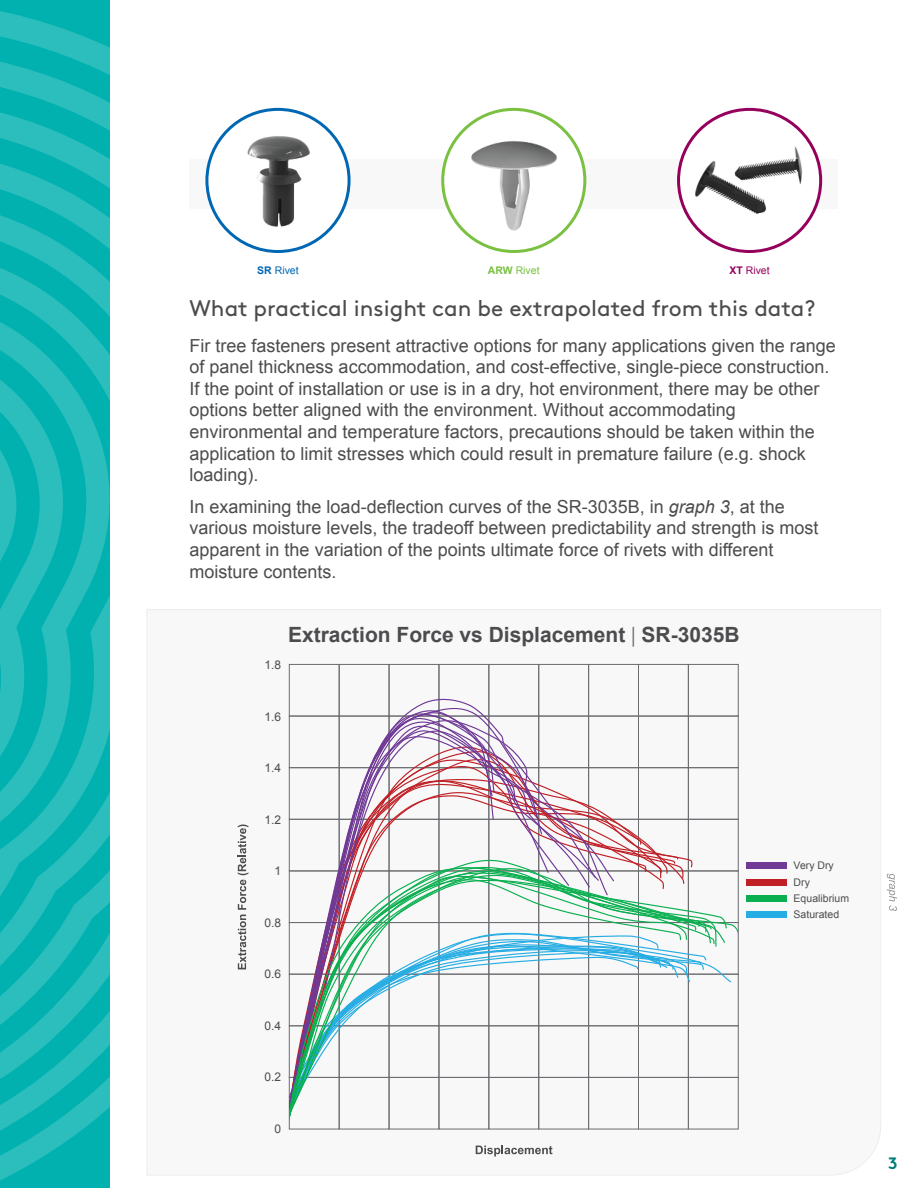
<style>
.page{position:relative;width:918px;height:1188px;background:#fff}
.page>*{position:absolute;margin:0;border:0;box-sizing:border-box;transform-origin:0 0}
.t1{font:22.5px "Brown Std";color:#4c4c4e}
.t2{font:700 21px "Arial";color:#4c4c4e}
.t3{font:18px/21.6px "Arial";color:#4c4c4e}
.t4{font:700 16.5px "Brown Std";color:#007e7a}
.t5{font:12px "Arial";color:#4c4c4e}
.t6{font:10.5px "Arial";color:#4c4c4e}
.t7{font:10.5px "Arial";color:#7ac142}
.t8{font:10.5px "Arial";color:#0067b2}
.t9{font:10.5px "Arial";color:#96005d}
.s1{font-weight:700}
.s2{font-style:italic}
.s3{font-family:"Arial Narrow";font-weight:400;color:#6c6e70}
</style>
<div class="page">
<svg style="left:0;top:22px;width:110px;height:51px;background:#15b7b6"></svg>
<svg style="left:0;top:73px;width:110px;height:1115px;background:#10b5b4"></svg>
<svg style="left:0;top:125px;width:110px;height:1023px;background:#15b7b6"></svg>
<svg style="left:0;top:177px;width:110px;height:921px;background:#15b7b6"></svg>
<svg style="left:0;top:230px;width:110px;height:819px;background:#14b7b6"></svg>
<svg style="left:0;top:282px;width:110px;height:717px;background:#16b7b6"></svg>
<svg style="left:0;top:334px;width:74px;height:616px;background:#15b7b6"></svg>
<svg style="left:0;top:387px;width:24px;height:514px;background:#18b8b7"></svg>
<svg style="left:146px;top:609px;width:735px;height:567px"></svg>
<div style="left:289px;top:664px;width:50px;height:52px;border:1px solid #6c6d70"></div>
<div style="left:339px;top:664px;width:50px;height:52px;border:1px solid #6c6d70"></div>
<div style="left:389px;top:664px;width:50px;height:52px;border:1px solid #6c6d70"></div>
<div style="left:439px;top:664px;width:50px;height:52px;border:1px solid #6c6d70"></div>
<div style="left:489px;top:664px;width:50px;height:52px;border:1px solid #6c6d70"></div>
<div style="left:539px;top:664px;width:50px;height:52px;border:1px solid #6c6d70"></div>
<div style="left:588px;top:664px;width:51px;height:52px;border:1px solid #6c6d70"></div>
<div style="left:638px;top:664px;width:51px;height:52px;border:1px solid #6c6d70"></div>
<div style="left:688px;top:664px;width:50px;height:52px;border:1px solid #6c6d70"></div>
<div style="left:588px;top:716px;width:51px;height:52px;border:1px solid #6c6d70"></div>
<div style="left:638px;top:716px;width:51px;height:52px;border:1px solid #6c6d70"></div>
<div style="left:688px;top:716px;width:50px;height:52px;border:1px solid #6c6d70"></div>
<div style="left:688px;top:767px;width:50px;height:53px;border:1px solid #6c6d70"></div>
<div style="left:289px;top:819px;width:50px;height:52px;border:1px solid #6c6d70"></div>
<div style="left:688px;top:819px;width:50px;height:52px;border:1px solid #6c6d70"></div>
<div style="left:289px;top:922px;width:50px;height:52px;border:1px solid #6c6d70"></div>
<div style="left:289px;top:974px;width:50px;height:52px;border:1px solid #6c6d70"></div>
<div style="left:289px;top:1077px;width:50px;height:52px;border:1px solid #6c6d70"></div>
<svg style="left:614px;top:766px;width:33px;height:91px"></svg>
<svg style="left:290px;top:697px;width:306px;height:32px"></svg>
<svg style="left:290px;top:720px;width:252px;height:13px"></svg>
<svg style="left:290px;top:733px;width:300px;height:124px"></svg>
<svg style="left:290px;top:857px;width:427px;height:10px"></svg>
<svg style="left:711px;top:867px;width:27px;height:247px"></svg>
<svg style="left:290px;top:865px;width:410px;height:255px"></svg>
<svg style="left:290px;top:875px;width:437px;height:243px"></svg>
<svg style="left:238px;top:824px;width:11px;height:145px"></svg>
<svg style="left:476px;top:1146px;width:76px;height:10px"></svg>
<div style="left:189px;top:159px;width:649px;height:50px;background:#f8f8f9"></div>
<div style="left:679px;top:109px;width:142px;height:143px;background:#fff;border-radius:50%"></div>
<img style="left:694px;top:135px;width:111px;height:79px">
<div style="left:677px;top:108px;width:145px;height:145px;border:3px solid #96005d;border-radius:50%"></div>
<div style="left:207px;top:109px;width:142px;height:143px;background:#fff;border-radius:50%"></div>
<img style="left:247px;top:136px;width:63px;height:91px">
<div style="left:205px;top:108px;width:146px;height:145px;border:3px solid #0067b2;border-radius:50%"></div>
<div style="left:443px;top:109px;width:142px;height:143px;background:#fff;border-radius:50%"></div>
<img style="left:471px;top:141px;width:86px;height:90px">
<div style="left:441px;top:108px;width:145px;height:145px;border:3px solid #7ac142;border-radius:50%"></div>
<div style="left:747px;top:879px;width:40px;height:6px;background:#bf1f25"></div>
<div style="left:747px;top:863px;width:40px;height:6px;background:#6f3995"></div>
<div style="left:747px;top:911px;width:40px;height:7px;background:#26ade3"></div>
<div style="left:747px;top:895px;width:40px;height:6px;background:#0ab04f"></div>
<svg style="left:887px;top:874px;width:10px;height:37px"></svg>
<p class="t8" style="left:257px;top:266px;width:43px"><span class="s1">SR</span> Rivet</p>
<p class="t7" style="left:488px;top:266px;width:53px"><span class="s1">ARW</span> Rivet</p>
<p class="t9" style="left:729px;top:266px;width:42px"><span class="s1">XT</span> Rivet</p>
<p class="t1" style="left:190px;top:300px;width:627px">What practical insight can be extrapolated from this data?</p>
<p class="t3" style="left:190px;top:336px;width:648px">Fir tree fasteners present attractive options for many applications given the range of panel thickness accommodation, and cost-effective, single-piece construction.<br>If the point of installation or use is in a dry, hot environment, there may be other options better aligned with the environment. Without accommodating environmental and temperature factors, precautions should be taken within the application to limit stresses which could result in premature failure (e.g. shock loading).</p>
<p class="t3" style="left:190px;top:497px;width:630px">In examining the load-deflection curves of the SR-3035B, in <span class="s2">graph 3</span>, at the various moisture levels, the tradeoff between predictability and strength is most apparent in the variation of the points ultimate force of rivets with different moisture contents.</p>
<p class="t5" style="left:264px;top:661px;width:18px">1.8</p>
<p class="t2" style="left:288px;top:626px;width:453px">Extraction Force vs Displacement <span class="s3">|</span> SR-3035B</p>
<p class="t5" style="left:264px;top:712px;width:18px">1.6</p>
<p class="t5" style="left:264px;top:764px;width:18px">1.4</p>
<p class="t5" style="left:264px;top:815px;width:18px">1.2</p>
<p class="t5" style="left:274px;top:867px;width:8px">1</p>
<p class="t5" style="left:264px;top:918px;width:18px">0.8</p>
<p class="t5" style="left:264px;top:969px;width:18px">0.6</p>
<p class="t5" style="left:264px;top:1021px;width:18px">0.4</p>
<p class="t5" style="left:264px;top:1072px;width:18px">0.2</p>
<p class="t5" style="left:274px;top:1124px;width:8px">0</p>
<p class="t6" style="left:794px;top:862px;width:42px">Very Dry</p>
<p class="t6" style="left:794px;top:910px;width:47px">Saturated</p>
<p class="t6" style="left:794px;top:878px;width:18px">Dry</p>
<p class="t6" style="left:794px;top:894px;width:57px">Equalibrium</p>
<p class="t4" style="left:888px;top:1157px;width:11px">3</p>
</div>
